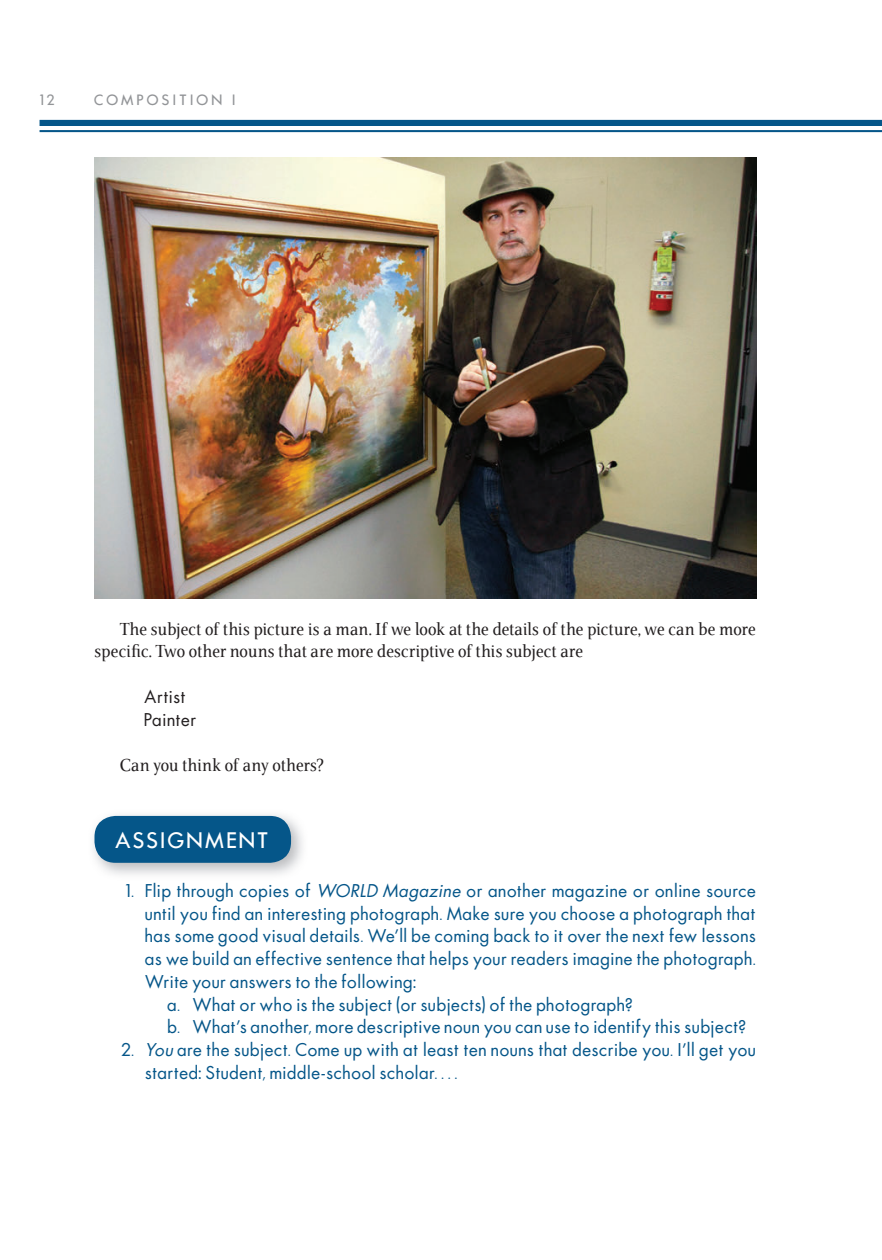
<style>
.page{position:relative;width:882px;height:1260px;background:#fff}
.page>*{position:absolute;margin:0;border:0;box-sizing:border-box;transform-origin:0 0}
.t1{font:500 21px "Futura";letter-spacing:.085em;color:#fff}
.t2{font:17.5px/22.8px "Futura";letter-spacing:.01em;color:#055689}
.t3{font:17.5px/22.8px "Veritas AE";letter-spacing:.015em;color:#231f20}
.t4{font:17.5px/22.8px "Futura";letter-spacing:.005em;color:#231f20}
.t5{font:500 14px "Futura";letter-spacing:.2em;color:#939598}
.s1{font-style:italic}
</style>
<div class="page">
<div style="left:40px;top:120px;width:842px;height:6px;background:#055689"></div>
<hr style="left:40px;top:130px;width:842px;height:2px;background:#055689">
<img style="left:94px;top:158px;width:662px;height:441px">
<img style="left:93px;top:814px;width:210px;height:61px">
<div style="left:94px;top:816px;width:197px;height:47px;background:#055689;border-radius:21px"></div>
<p class="t5" style="left:40px;top:91px;width:17px">12</p>
<p class="t5" style="left:94px;top:91px;width:143px">COMPOSITION I</p>
<p class="t3" style="left:94px;top:617px;width:663px;text-indent:25px">The subject of this picture is a man. If we look at the details of the picture, we can be more specific. Two other nouns that are more descriptive of this subject are</p>
<p class="t4" style="left:144px;top:685px;width:54px">Artist<br>Painter</p>
<p class="t3" style="left:120px;top:754px;width:206px">Can you think of any others?</p>
<p class="t1" style="left:115px;top:826px;width:155px">ASSIGNMENT</p>
<p class="t2" style="left:125px;top:879px;width:632px">1. Flip through copies of <span class="s1">WORLD Magazine</span> or another magazine or online source</p>
<p class="t2" style="left:145px;top:902px;width:612px">until you find an interesting photograph. Make sure you choose a photograph that</p>
<p class="t2" style="left:145px;top:925px;width:613px">has some good visual details. We’ll be coming back to it over the next few lessons</p>
<p class="t2" style="left:145px;top:947px;width:612px">as we build an effective sentence that helps your readers imagine the photograph.</p>
<p class="t2" style="left:145px;top:970px;width:273px">Write your answers to the following:</p>
<p class="t2" style="left:167px;top:993px;width:467px">a. What or who is the subject (or subjects) of the photograph?</p>
<p class="t2" style="left:167px;top:1016px;width:580px">b. What’s another, more descriptive noun you can use to identify this subject?</p>
<p class="t2" style="left:145px;top:1038px;width:612px;text-indent:-24px">2. <span class="s1">You</span> are the subject. Come up with at least ten nouns that describe you. I’ll get you started: Student, middle- school scholar. . . .</p>
</div>
